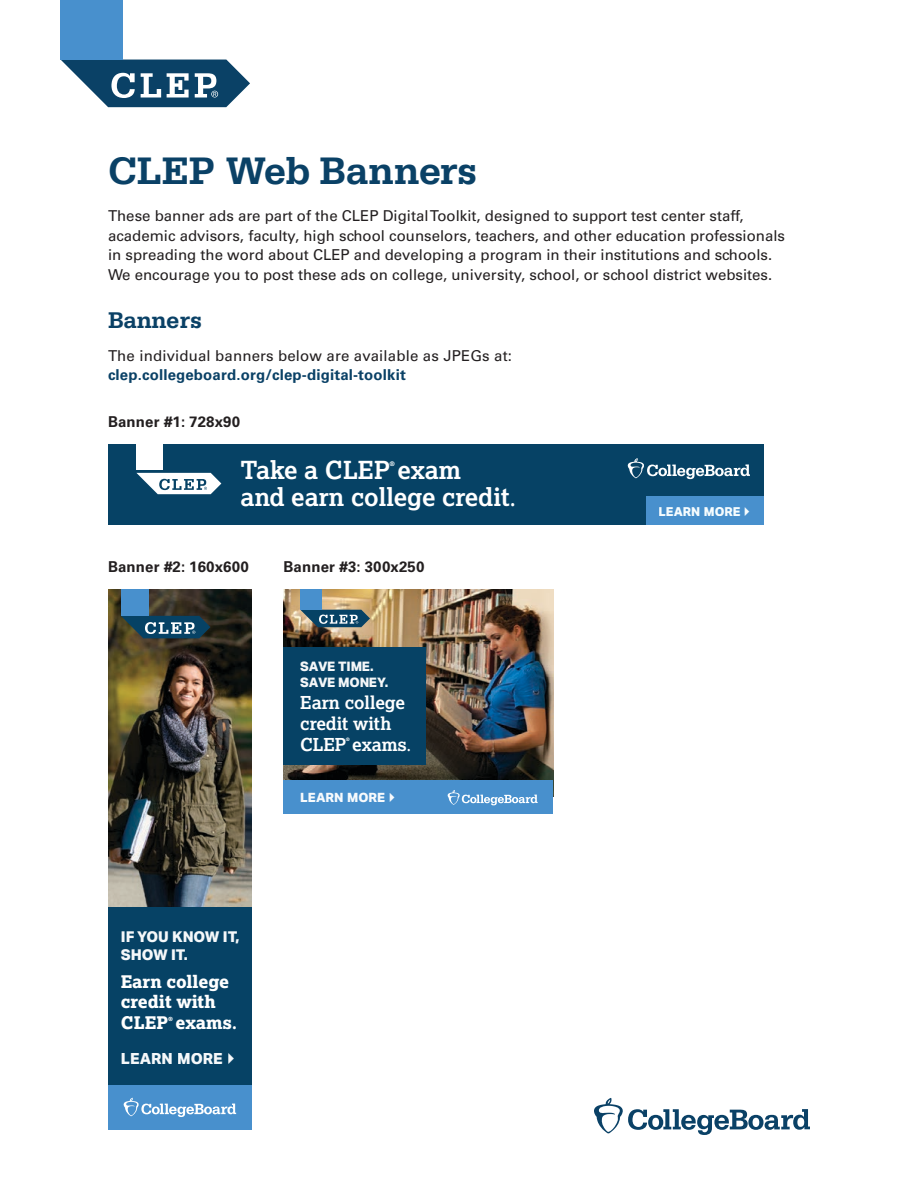
<style>
.page{position:relative;width:918px;height:1188px;background:#fff}
.page>*{position:absolute;margin:0;border:0;box-sizing:border-box;transform-origin:0 0}
.t1{font:700 40.5px "Serifa Std";letter-spacing:-.015em;color:#0a4166}
.t2{font:700 24.9px "Lexia";color:#fff}
.t3{font:700 24px "Serifa Std";letter-spacing:-.02em;color:#0a4166}
.t4{font:700 17.85px/20.9px "Lexia";color:#fff}
.t5{font:800 17.4px/20.9px "Lexia";color:#fff}
.t6{font:800 15.3px "Aktiv Grotesk";color:#f5f8fa}
.t7{font:15px/19.5px "Univers LT Std";color:#231f20}
.t8{font:700 15px "Univers LT Std";letter-spacing:.01em;color:#231f20}
.t9{font:700 15px "Univers LT Std";letter-spacing:.01em;color:#0a4166}
.t10{font:800 14.85px/18px "Aktiv Grotesk";letter-spacing:-.005em;color:#f5f8fa}
.t11{font:800 13.05px/16.2px "Aktiv Grotesk";letter-spacing:-.015em;color:rgb(255 255 255/.96)}
.t12{font:800 12.75px "Aktiv Grotesk";color:rgb(255 255 255/.96)}
.t13{font:800 12.3px "Aktiv Grotesk";color:#f6fcfe}
.t14{font:700 6.3px "Lexia";color:#fff}
.t15{font:800 5.7px "Lexia";color:#fff}
.t16{font:700 4.65px "Lexia";color:#fff}
.s1{font-weight:400}
.s2{font-weight:700}
</style>
<div class="page">
<svg style="left:594px;top:1098px;width:216px;height:37px"></svg>
<img style="left:108px;top:589px;width:144px;height:318px">
<div style="left:108px;top:907px;width:144px;height:180px;background:#064265"></div>
<div style="left:108px;top:1085px;width:144px;height:44px;background:#4890cd"></div>
<svg style="left:124px;top:1098px;width:112px;height:19px"></svg>
<div style="left:121px;top:589px;width:28px;height:27px;background:#4890cd"></div>
<svg style="left:121px;top:616px;width:89px;height:22px;background:#31596c"></svg>
<img style="left:284px;top:589px;width:270px;height:208px">
<div style="left:284px;top:647px;width:142px;height:118px;background:#064265"></div>
<div style="left:284px;top:780px;width:269px;height:34px;background:#4890cd"></div>
<img style="left:284px;top:589px;width:108px;height:58px">
<div style="left:300px;top:589px;width:22px;height:21px;background:#4890cd"></div>
<svg style="left:300px;top:610px;width:70px;height:17px"></svg>
<svg style="left:448px;top:790px;width:90px;height:15px"></svg>
<div style="left:108px;top:444px;width:655px;height:81px;background:#064265"></div>
<div style="left:646px;top:497px;width:117px;height:28px;background:#4890cd"></div>
<svg style="left:628px;top:458px;width:122px;height:21px"></svg>
<div style="left:136px;top:444px;width:27px;height:26px;background:#fff"></div>
<svg style="left:136px;top:473px;width:85px;height:21px"></svg>
<div style="left:61px;top:0;width:62px;height:60px;background:#4890cd"></div>
<svg style="left:61px;top:60px;width:189px;height:47px"></svg>
<h1 class="t1" style="left:108px;top:147px;width:371px">CLEP Web Banners</h1>
<p class="t7" style="left:108px;top:206px;width:679px">These banner ads are part of the CLEP Digital Toolkit, designed to support test center staff, academic advisors, faculty, high school counselors, teachers, and other education professionals in spreading the word about CLEP and developing a program in their institutions and schools.<br>We encourage you to post these ads on college, university, school, or school district websites.</p>
<h3 class="t3" style="left:108px;top:306px;width:96px">Banners</h3>
<p class="t7" style="left:108px;top:346px;width:406px">The individual banners below are available as JPEGs at:</p>
<p class="t9" style="left:108px;top:366px;width:299px">clep.collegeboard.org/clep-digital-toolkit</p>
<p class="t8" style="left:108px;top:412px;width:134px">Banner #1: 728x90</p>
<h2 class="t2" style="left:241px;top:454px;width:222px">Take a CLEP exam</h2>
<p class="t14" style="left:390px;top:460px;width:7px">®</p>
<h2 class="t2" style="left:241px;top:482px;width:277px">and earn college credit<span class="s1">.</span></h2>
<p class="t8" style="left:108px;top:557px;width:142px">Banner #2: 160x600</p>
<p class="t8" style="left:284px;top:557px;width:142px">Banner #3: 300x250</p>
<p class="t11" style="left:300px;top:658px;width:89px">SAVE TIME.<br>SAVE MONEY.</p>
<p class="t4" style="left:300px;top:692px;width:113px">Earn college credit with<br>CLEP exams<span class="s1">.</span></p>
<p class="t16" style="left:346px;top:736px;width:6px">®</p>
<p class="t10" style="left:121px;top:927px;width:120px">IF YOU KNOW IT,<br>SHOW IT.</p>
<p class="t5" style="left:121px;top:970px;width:118px">Earn college credit with<br>CLEP exams<span class="s2">.</span></p>
<p class="t15" style="left:168px;top:1015px;width:6px">®</p>
<p class="t6" style="left:121px;top:1049px;width:103px">LEARN MORE</p>
<p class="t12" style="left:300px;top:789px;width:86px">LEARN MORE</p>
<p class="t13" style="left:659px;top:504px;width:83px">LEARN MORE</p>
</div>
